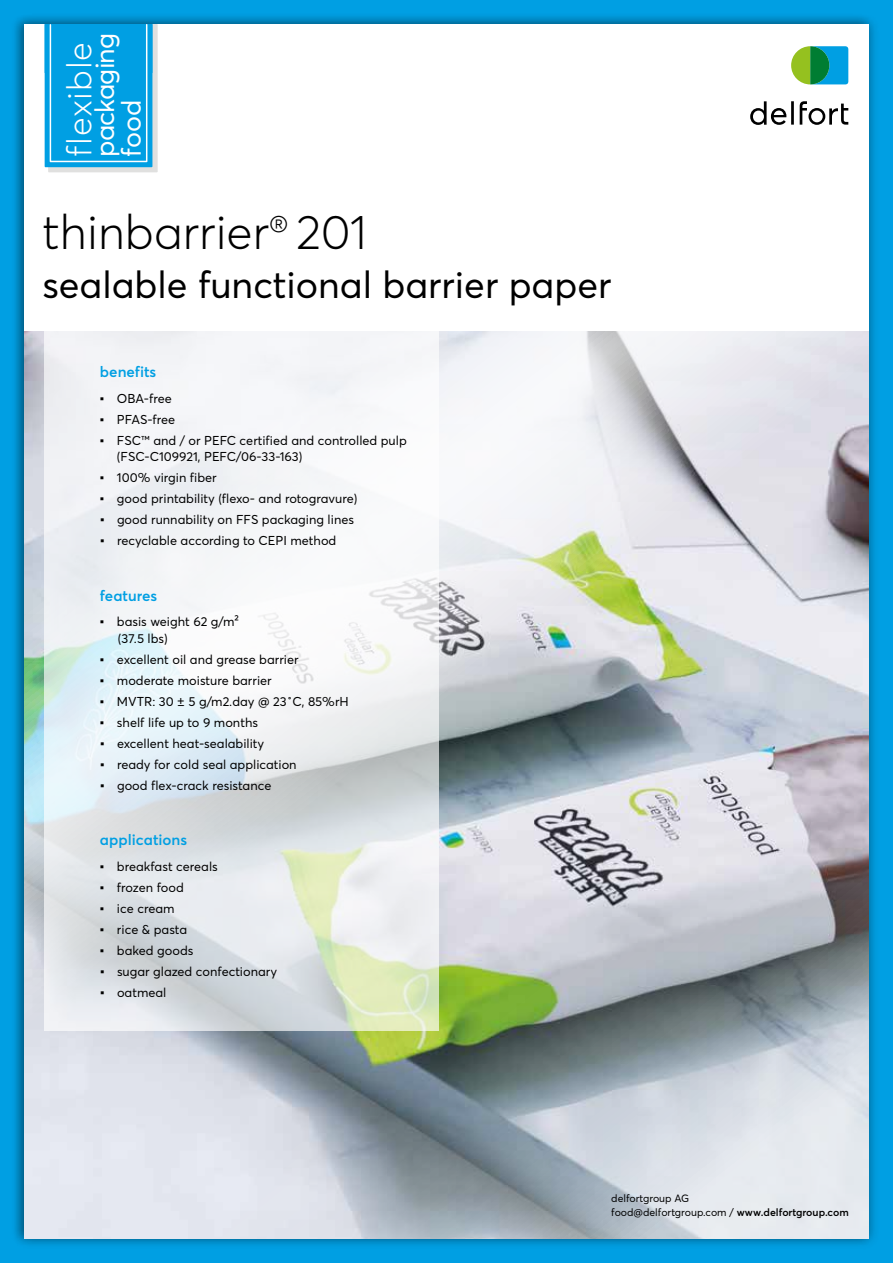
<style>
.page{position:relative;width:893px;height:1263px;background:#fff}
.page>*{position:absolute;margin:0;border:0;box-sizing:border-box;transform-origin:0 0}
.t1{font:300 48px "Averta";color:#000}
.t2{font:37.5px "Averta";color:#000}
.t3{font:300 34.35px "Averta";letter-spacing:.025em;color:#fff}
.t4{font:26.85px/26.8px "Averta";letter-spacing:-.03em;color:#fff}
.t5{font:600 15px "Averta";color:#009fe3}
.t6{font:12.75px/16.5px "Averta";color:#000}
.t7{font:10.5px/13.6px "Averta";color:#000}
.s1{font-family:"Arial"}
.s2{font-weight:600}
</style>
<div class="page">
<div style="left:0;top:0;width:893px;height:1263px;background:#000;opacity:.3"></div>
<svg style="left:750px;top:101px;width:98px;height:24px"></svg>
<svg style="left:791px;top:46px;width:57px;height:38px;background:#3ca783"></svg>
<h3 class="t3" style="left:58px;top:157px;width:117px;rotate:-90deg">flexible</h3>
<h3 class="t4" style="left:91px;top:157px;width:126px;rotate:-90deg">packaging food</h3>
<h1 class="t1" style="left:43px;top:202px;width:326px">thinbarrier<sup>®</sup> 201</h1>
<h2 class="t2" style="left:43px;top:261px;width:570px">sealable functional barrier paper</h2>
<p class="t5" style="left:100px;top:362px;width:58px">benefits</p>
<p class="t6" style="left:100px;top:390px;width:73px"><span class="s1">▪</span> OBA-free</p>
<p class="t6" style="left:100px;top:411px;width:77px"><span class="s1">▪</span> PFAS-free</p>
<p class="t6" style="left:117px;top:432px;width:291px;text-indent:-17px"><span class="s1">▪</span> FSC™ and / or PEFC certified and controlled pulp (FSC-C109921, PEFC/06-33-163)</p>
<p class="t6" style="left:100px;top:469px;width:118px"><span class="s1">▪</span> 100% virgin fiber</p>
<p class="t6" style="left:100px;top:490px;width:259px"><span class="s1">▪</span> good printability (flexo- and rotogravure)</p>
<p class="t6" style="left:100px;top:511px;width:256px"><span class="s1">▪</span> good runnability on FFS packaging lines</p>
<p class="t6" style="left:100px;top:532px;width:238px"><span class="s1">▪</span> recyclable according to CEPI method</p>
<p class="t5" style="left:100px;top:586px;width:59px">features</p>
<p class="t6" style="left:118px;top:613px;width:122px;text-indent:-18px"><span class="s1">▪</span> basis weight 62 g/m² (37.5 lbs)</p>
<p class="t6" style="left:100px;top:651px;width:200px"><span class="s1">▪</span> excellent oil and grease barrier</p>
<p class="t6" style="left:100px;top:672px;width:173px"><span class="s1">▪</span> moderate moisture barrier</p>
<p class="t6" style="left:100px;top:693px;width:250px"><span class="s1">▪</span> MVTR: 30 ± 5 g/m2.day @ 23˚C, 85%rH</p>
<p class="t6" style="left:100px;top:714px;width:160px"><span class="s1">▪</span> shelf life up to 9 months</p>
<p class="t6" style="left:100px;top:735px;width:166px"><span class="s1">▪</span> excellent heat-sealability</p>
<p class="t6" style="left:100px;top:756px;width:198px"><span class="s1">▪</span> ready for cold seal application</p>
<p class="t6" style="left:100px;top:777px;width:173px"><span class="s1">▪</span> good flex-crack resistance</p>
<p class="t5" style="left:100px;top:830px;width:89px">applications</p>
<p class="t6" style="left:100px;top:858px;width:119px"><span class="s1">▪</span> breakfast cereals</p>
<p class="t6" style="left:100px;top:879px;width:85px"><span class="s1">▪</span> frozen food</p>
<p class="t6" style="left:100px;top:900px;width:76px"><span class="s1">▪</span> ice cream</p>
<p class="t6" style="left:100px;top:921px;width:89px"><span class="s1">▪</span> rice &amp; pasta</p>
<p class="t6" style="left:100px;top:942px;width:95px"><span class="s1">▪</span> baked goods</p>
<p class="t6" style="left:100px;top:963px;width:179px"><span class="s1">▪</span> sugar glazed confectionary</p>
<p class="t6" style="left:100px;top:984px;width:68px"><span class="s1">▪</span> oatmeal</p>
<p class="t7" style="left:611px;top:1191px;width:239px">delfortgroup AG<br>food@delfortgroup.com / <span class="s2">www.delfortgroup.com</span></p>
</div>
